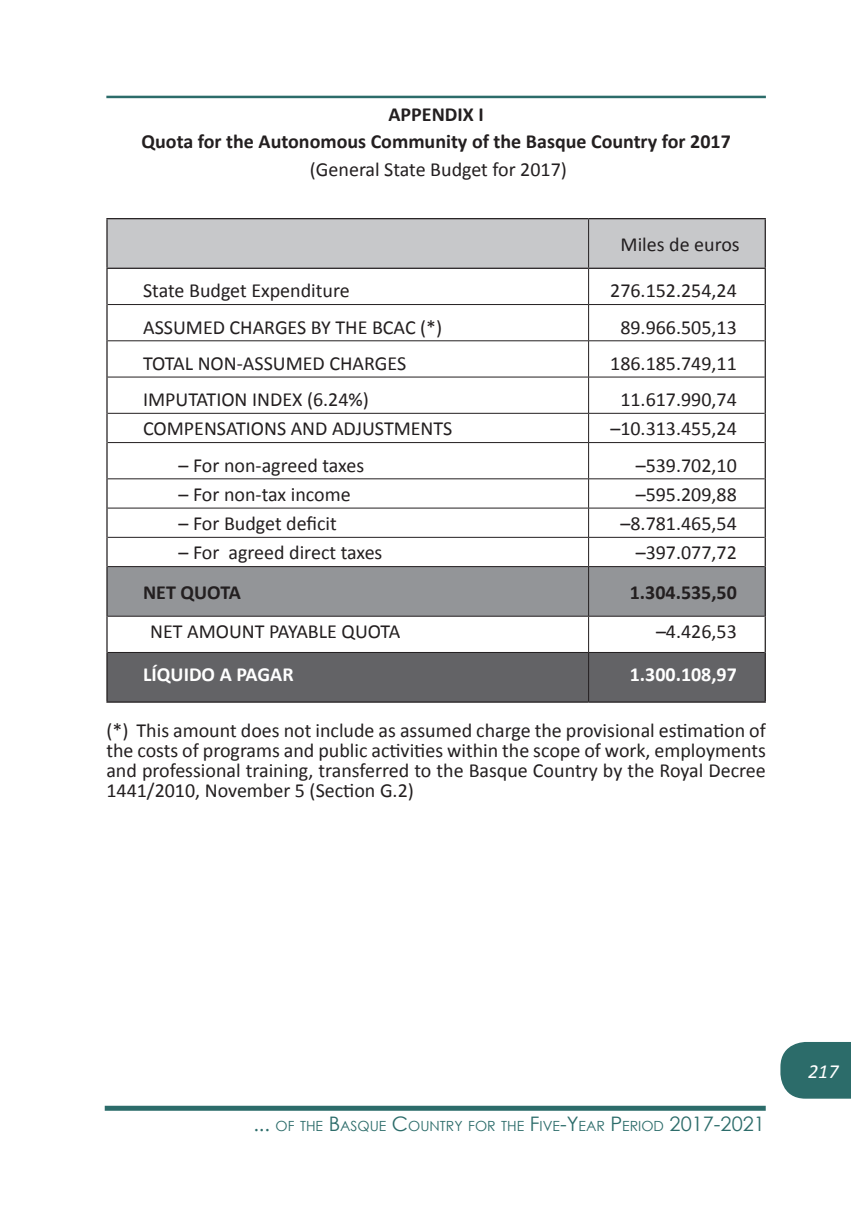
<style>
.page{position:relative;width:851px;height:1205px;background:#fff}
.page>*{position:absolute;margin:0;border:0;box-sizing:border-box;transform-origin:0 0}
.t1{font:20px/20px "Calibri";color:#231f20;text-align:justify}
.t2{font:700 20px "Calibri";color:#231f20}
.t3{font:700 20px "Calibri";color:#fff}
.t4{font:italic 20px "Calibri";color:#fff}
.t5{font:14px "Century Gothic";color:#2c6c6a}
.s1{font-size:20px}
</style>
<div class="page">
<div style="left:105px;top:1106px;width:660px;height:5px;background:#2c6c6a"></div>
<hr style="left:106px;top:96px;width:659px;height:2px;background:#2c6c6a">
<svg style="left:780px;top:1042px;width:70px;height:56px;background:#3a7573"></svg>
<div style="left:108px;top:219px;width:656px;height:49px;background:#c7c8ca"></div>
<div style="left:108px;top:653px;width:656px;height:48px;background:#636366"></div>
<hr style="left:106px;top:219px;width:2px;height:49px;background:#231f20">
<hr style="left:106px;top:218px;width:482px;height:1px;background:#231f20">
<hr style="left:106px;top:268px;width:482px;height:1px;background:#231f20">
<hr style="left:588px;top:219px;width:1px;height:49px;background:#231f20">
<hr style="left:588px;top:218px;width:177px;height:1px;background:#231f20">
<hr style="left:764px;top:219px;width:1px;height:49px;background:#231f20">
<hr style="left:588px;top:268px;width:177px;height:1px;background:#231f20">
<hr style="left:106px;top:269px;width:2px;height:35px;background:#231f20">
<hr style="left:588px;top:269px;width:1px;height:35px;background:#231f20">
<hr style="left:764px;top:269px;width:1px;height:35px;background:#231f20">
<hr style="left:106px;top:304px;width:2px;height:37px;background:#231f20">
<hr style="left:106px;top:341px;width:2px;height:36px;background:#231f20">
<hr style="left:106px;top:377px;width:2px;height:36px;background:#231f20">
<hr style="left:108px;top:304px;width:480px;height:1px;background:#231f20">
<hr style="left:108px;top:340px;width:480px;height:1px;background:#231f20">
<hr style="left:108px;top:377px;width:480px;height:1px;background:#231f20">
<hr style="left:588px;top:305px;width:1px;height:35px;background:#231f20">
<hr style="left:588px;top:341px;width:1px;height:36px;background:#231f20">
<hr style="left:588px;top:377px;width:1px;height:36px;background:#231f20">
<hr style="left:588px;top:304px;width:176px;height:1px;background:#231f20">
<hr style="left:764px;top:304px;width:1px;height:37px;background:#231f20">
<hr style="left:764px;top:341px;width:1px;height:36px;background:#231f20">
<hr style="left:764px;top:377px;width:1px;height:36px;background:#231f20">
<hr style="left:588px;top:340px;width:176px;height:1px;background:#231f20">
<hr style="left:588px;top:377px;width:176px;height:1px;background:#231f20">
<hr style="left:106px;top:413px;width:2px;height:29px;background:#231f20">
<hr style="left:108px;top:413px;width:480px;height:1px;background:#231f20">
<svg style="left:588px;top:414px;width:1px;height:28px"></svg>
<hr style="left:588px;top:413px;width:176px;height:1px;background:#231f20">
<svg style="left:764px;top:413px;width:1px;height:29px"></svg>
<hr style="left:106px;top:442px;width:2px;height:37px;background:#231f20">
<hr style="left:108px;top:442px;width:480px;height:1px;background:#231f20">
<hr style="left:588px;top:443px;width:1px;height:35px;background:#231f20">
<hr style="left:588px;top:442px;width:176px;height:1px;background:#231f20">
<hr style="left:764px;top:442px;width:1px;height:37px;background:#231f20">
<hr style="left:106px;top:479px;width:2px;height:29px;background:#231f20">
<hr style="left:106px;top:508px;width:2px;height:29px;background:#231f20">
<hr style="left:106px;top:537px;width:2px;height:29px;background:#231f20">
<hr style="left:108px;top:478px;width:480px;height:1px;background:#231f20">
<hr style="left:588px;top:478px;width:176px;height:1px;background:#231f20">
<svg style="left:107px;top:479px;width:658px;height:137px"></svg>
<hr style="left:588px;top:508px;width:176px;height:1px;background:#231f20">
<hr style="left:588px;top:537px;width:176px;height:1px;background:#231f20">
<hr style="left:106px;top:566px;width:2px;height:50px;background:#231f20">
<hr style="left:108px;top:566px;width:480px;height:1px;background:#231f20">
<hr style="left:588px;top:567px;width:1px;height:49px;background:#231f20">
<hr style="left:588px;top:566px;width:176px;height:1px;background:#231f20">
<hr style="left:764px;top:566px;width:1px;height:50px;background:#231f20">
<hr style="left:106px;top:616px;width:2px;height:36px;background:#231f20">
<hr style="left:108px;top:616px;width:480px;height:1px;background:#231f20">
<hr style="left:588px;top:616px;width:1px;height:36px;background:#231f20">
<hr style="left:588px;top:616px;width:176px;height:1px;background:#231f20">
<hr style="left:764px;top:616px;width:1px;height:36px;background:#231f20">
<hr style="left:106px;top:652px;width:2px;height:49px;background:#231f20">
<hr style="left:108px;top:652px;width:480px;height:1px;background:#231f20">
<hr style="left:106px;top:701px;width:482px;height:2px;background:#231f20">
<hr style="left:588px;top:653px;width:1px;height:48px;background:#231f20">
<hr style="left:588px;top:652px;width:176px;height:1px;background:#231f20">
<hr style="left:764px;top:652px;width:1px;height:49px;background:#231f20">
<hr style="left:588px;top:701px;width:177px;height:2px;background:#231f20">
<p class="t2" style="left:388px;top:102px;width:97px">APPENDIX I</p>
<p class="t2" style="left:141px;top:129px;width:590px">Quota for the Autonomous Community of the Basque Country for 2017</p>
<p class="t1" style="left:310px;top:158px;width:258px">(General State Budget for 2017)</p>
<p class="t1" style="left:620px;top:233px;width:121px">Miles de euros</p>
<p class="t1" style="left:143px;top:280px;width:208px">State Budget Expenditure</p>
<p class="t1" style="left:610px;top:280px;width:128px">276.152.254,24</p>
<p class="t1" style="left:143px;top:316px;width:301px">ASSUMED CHARGES BY THE BCAC (*)</p>
<p class="t1" style="left:620px;top:316px;width:118px">89.966.505,13</p>
<p class="t1" style="left:143px;top:352px;width:264px">TOTAL NON-ASSUMED CHARGES</p>
<p class="t1" style="left:610px;top:352px;width:128px">186.185.749,11</p>
<p class="t1" style="left:143px;top:389px;width:227px">IMPUTATION INDEX (6.24%)</p>
<p class="t1" style="left:620px;top:389px;width:118px">11.617.990,74</p>
<p class="t1" style="left:143px;top:418px;width:311px">COMPENSATIONS AND ADJUSTMENTS</p>
<p class="t1" style="left:610px;top:418px;width:128px">–10.313.455,24</p>
<p class="t1" style="left:178px;top:454px;width:187px">– For non-agreed taxes</p>
<p class="t1" style="left:635px;top:454px;width:103px">–539.702,10</p>
<p class="t1" style="left:178px;top:483px;width:174px">– For non-tax income</p>
<p class="t1" style="left:635px;top:483px;width:103px">–595.209,88</p>
<p class="t1" style="left:178px;top:513px;width:160px">– For Budget deficit</p>
<p class="t1" style="left:620px;top:513px;width:118px">–8.781.465,54</p>
<p class="t1" style="left:178px;top:542px;width:205px">– For agreed direct taxes</p>
<p class="t1" style="left:635px;top:542px;width:103px">–397.077,72</p>
<p class="t2" style="left:143px;top:580px;width:99px">NET QUOTA</p>
<p class="t2" style="left:629px;top:580px;width:109px">1.304.535,50</p>
<p class="t1" style="left:150px;top:621px;width:251px">NET AMOUNT PAYABLE QUOTA</p>
<p class="t1" style="left:656px;top:621px;width:82px">–4.426,53</p>
<p class="t3" style="left:143px;top:662px;width:152px">LÍQUIDO A PAGAR</p>
<p class="t3" style="left:629px;top:662px;width:109px">1.300.108,97</p>
<p class="t1" style="left:106px;top:719px;width:661px">(*) This amount does not include as assumed charge the provisional estimation of the costs of programs and public activities within the scope of work, employments and professional training, transferred to the Basque Country by the Royal Decree 1441/2010, November 5 (Section G.2)</p>
<p class="t5" style="left:253px;top:1116px;width:513px"><span class="s1">...</span> OF THE <span class="s1">B</span>ASQUE <span class="s1">C</span>OUNTRY FOR THE <span class="s1">F</span>IVE<span class="s1">-Y</span>EAR <span class="s1">P</span>ERIOD <span class="s1">2017-2021</span></p>
<p class="t4" style="left:808px;top:1059px;width:32px">217</p>
</div>
